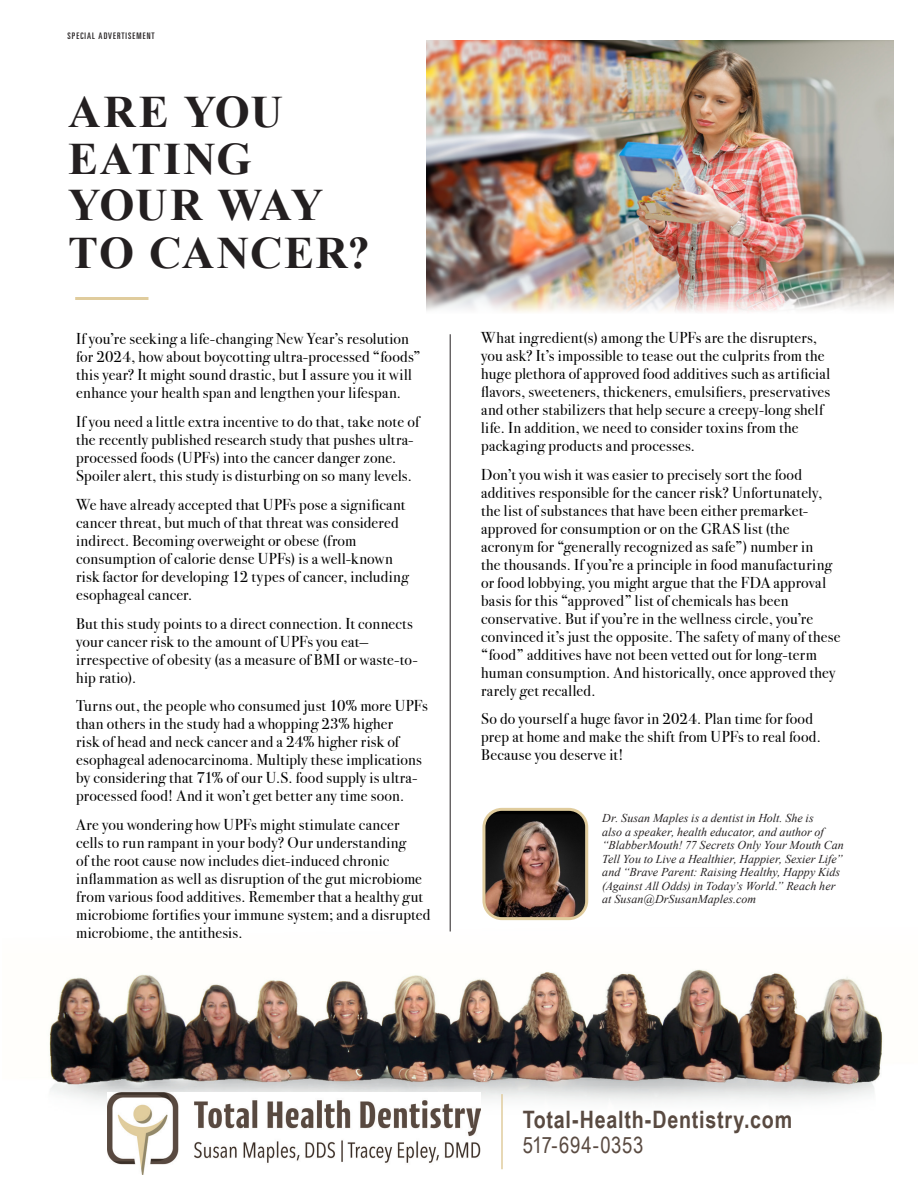
<style>
.page{position:relative;width:918px;height:1188px;background:#fff}
.page>*{position:absolute;margin:0;border:0;box-sizing:border-box;transform-origin:0 0}
.t1{font:700 45px/46.5px "Times New Roman";letter-spacing:.02em;color:#231f20}
.t2{font:700 24px "Arial Narrow";letter-spacing:.03em;color:#594a41}
.t3{font:22.5px "Arial Narrow";letter-spacing:.03em;color:#594a41}
.t4{font:15.75px/18px "Bodoni Svty Two ITCTT";letter-spacing:.015em;color:#000}
.t5{font:italic 12px/13.5px "Times New Roman";letter-spacing:.005em;color:#231f20}
.t6{font:ultra-condensed 9px "Univers";letter-spacing:.12em;color:#231f20}
</style>
<div class="page">
<img style="left:427px;top:40px;width:466px;height:303px">
<img style="left:49px;top:969px;width:834px;height:116px">
<svg style="left:50px;top:1085px;width:824px;height:42px"></svg>
<hr style="left:75px;top:297px;width:73px;height:3px;background:#e0cc9d">
<img style="left:108px;top:1093px;width:373px;height:81px">
<hr style="left:501px;top:1094px;width:2px;height:75px;background:#e0cc9d">
<img style="left:486px;top:812px;width:98px;height:104px">
<div style="left:482px;top:808px;width:106px;height:112px;border:3px solid #e0cc9d;border-radius:18px"></div>
<hr style="left:450px;top:334px;width:1px;height:598px;background:#231f20">
<p class="t6" style="left:68px;top:30px;width:89px">SPECIAL ADVERTISEMENT</p>
<p class="t1" style="left:68px;top:88px;width:216px">ARE YOU<br>EATING</p>
<p class="t1" style="left:68px;top:180px;width:303px;line-height:48px">YOUR WAY<br>TO CANCER?</p>
<p class="t4" style="left:76px;top:328px;width:346px">If you’re seeking a life-changing New Year’s resolution for 2024, how about boycotting ultra-processed “foods” this year? It might sound drastic, but I assure you it will enhance your health span and lengthen your lifespan.</p>
<p class="t4" style="left:76px;top:411px;width:345px">If you need a little extra incentive to do that, take note of the recently published research study that pushes ultra&shy;processed foods (UPFs) into the cancer danger zone.<br>Spoiler alert, this study is disturbing on so many levels.</p>
<p class="t4" style="left:76px;top:494px;width:334px">We have already accepted that UPFs pose a significant cancer threat, but much of that threat was considered indirect. Becoming overweight or obese (from consumption of calorie dense UPFs) is a well-known risk factor for developing 12 types of cancer, including esophageal cancer.</p>
<p class="t4" style="left:76px;top:613px;width:343px">But this study points to a direct connection. It connects your cancer risk to the amount of UPFs you eat— irrespective of obesity (as a measure of BMI or waste-to&shy;hip ratio).</p>
<p class="t4" style="left:76px;top:695px;width:353px">Turns out, the people who consumed just 10% more UPFs than others in the study had a whopping 23% higher<br>risk of head and neck cancer and a 24% higher risk of esophageal adenocarcinoma. Multiply these implications by considering that 71% of our U.S. food supply is ultra&shy;processed food! And it won’t get better any time soon.</p>
<p class="t4" style="left:76px;top:814px;width:356px">Are you wondering how UPFs might stimulate cancer cells to run rampant in your body? Our understanding<br>of the root cause now includes diet-induced chronic inflammation as well as disruption of the gut microbiome from various food additives. Remember that a healthy gut microbiome fortifies your immune system; and a disrupted microbiome, the antithesis.</p>
<p class="t4" style="left:481px;top:327px;width:351px">What ingredient(s) among the UPFs are the disrupters, you ask? It’s impossible to tease out the culprits from the huge plethora of approved food additives such as artificial flavors, sweeteners, thickeners, emulsifiers, preservatives and other stabilizers that help secure a creepy-long shelf life. In addition, we need to consider toxins from the packaging products and processes.</p>
<p class="t4" style="left:481px;top:464px;width:361px">Don’t you wish it was easier to precisely sort the food additives responsible for the cancer risk? Unfortunately, the list of substances that have been either premarket&shy;approved for consumption or on the GRAS list (the acronym for “generally recognized as safe”) number in<br>the thousands. If you’re a principle in food manufacturing or food lobbying, you might argue that the FDA approval basis for this “approved” list of chemicals has been conservative. But if you’re in the wellness circle, you’re convinced it’s just the opposite. The safety of many of these “food” additives have not been vetted out for long-term human consumption. And historically, once approved they rarely get recalled.</p>
<p class="t4" style="left:481px;top:708px;width:341px">So do yourself a huge favor in 2024. Plan time for food prep at home and make the shift from UPFs to real food.<br>Because you deserve it!</p>
<p class="t5" style="left:602px;top:811px;width:243px">Dr. Susan Maples is a dentist in Holt. She is<br>also a speaker, health educator, and author of “BlabberMouth! 77 Secrets Only Your Mouth Can Tell You to Live a Healthier, Happier, Sexier Life” and “Brave Parent: Raising Healthy, Happy Kids (Against All Odds) in Today’s World.” Reach her at Susan@DrSusanMaples.com</p>
<p class="t2" style="left:523px;top:1101px;width:271px">Total-Health-Dentistry.com</p>
<p class="t3" style="left:523px;top:1129px;width:122px">517-694-0353</p>
</div>
